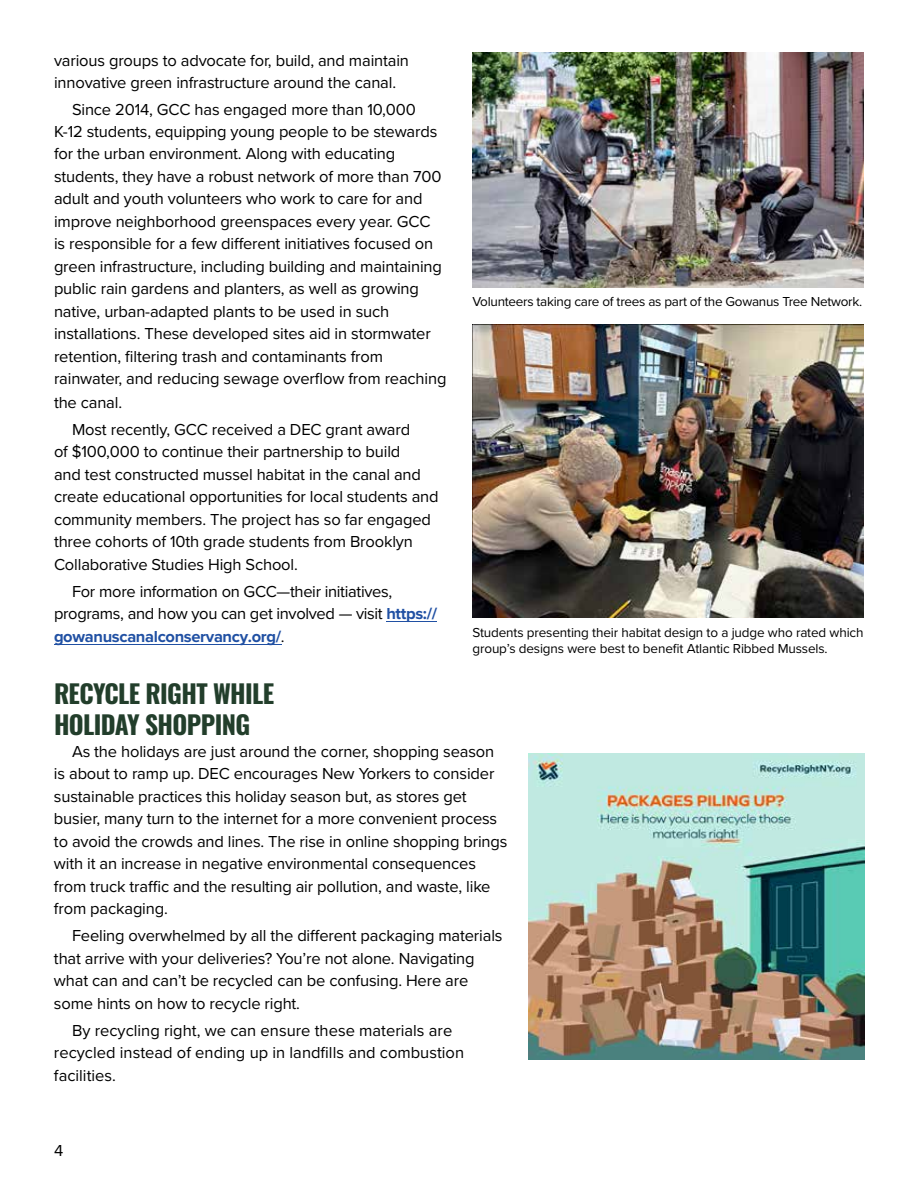
<style>
.page{position:relative;width:918px;height:1188px;background:#fff}
.page>*{position:absolute;margin:0;border:0;box-sizing:border-box;transform-origin:0 0}
.t1{font:700 25.5px/30.6px "Oswald";letter-spacing:-.025em;color:#223e2b}
.t2{font:16.5px/22.5px "Proxima Nova";letter-spacing:-.01em;color:#000}
.t3{font:13.5px/16.2px "Proxima Nova";letter-spacing:-.01em;color:#000}
.s1{font-weight:700;color:#2050a3}
</style>
<div class="page">
<hr style="left:386px;top:621px;width:51px;height:1px;background:#2050a3">
<hr style="left:54px;top:644px;width:227px;height:1px;background:#2050a3">
<img style="left:472px;top:52px;width:392px;height:236px">
<img style="left:472px;top:324px;width:392px;height:293px">
<img style="left:528px;top:753px;width:336px;height:307px">
<p class="t2" style="left:54px;top:48px;width:357px">various groups to advocate for, build, and maintain innovative green infrastructure around the canal.</p>
<p class="t2" style="left:54px;top:98px;width:394px;text-indent:18px">Since 2014, GCC has engaged more than 10,000<br>K-12 students, equipping young people to be stewards for the urban environment. Along with educating students, they have a robust network of more than 700 adult and youth volunteers who work to care for and improve neighborhood greenspaces every year. GCC<br>is responsible for a few diferent initiatives focused on green infrastructure, including building and maintaining public rain gardens and planters, as well as growing native, urban-adapted plants to be used in such installations. These developed sites aid in stormwater retention, fltering trash and contaminants from rainwater, and reducing sewage overfow from reaching the canal.</p>
<p class="t2" style="left:54px;top:417px;width:386px;text-indent:18px">Most recently, GCC received a DEC grant award<br>of $100,000 to continue their partnership to build<br>and test constructed mussel habitat in the canal and create educational opportunities for local students and community members. The project has so far engaged three cohorts of 10th grade students from Brooklyn Collaborative Studies High School.</p>
<p class="t2" style="left:54px;top:579px;width:385px;text-indent:18px">For more information on GCC—their initiatives, programs, and how you can get involved — visit <span class="s1">https:// gowanuscanalconservancy.org/</span>.</p>
<h2 class="t1" style="left:54px;top:680px;width:222px">RECYCLE RIGHT WHILE<br>HOLIDAY SHOPPING</h2>
<p class="t2" style="left:54px;top:739px;width:455px;text-indent:18px">As the holidays are just around the corner, shopping season is about to ramp up. DEC encourages New Yorkers to consider sustainable practices this holiday season but, as stores get busier, many turn to the internet for a more convenient process to avoid the crowds and lines. The rise in online shopping brings with it an increase in negative environmental consequences from truck trafc and the resulting air pollution, and waste, like from packaging.</p>
<p class="t2" style="left:54px;top:924px;width:450px;text-indent:18px">Feeling overwhelmed by all the diferent packaging materials that arrive with your deliveries? You’re not alone. Navigating what can and can’t be recycled can be confusing. Here are some hints on how to recycle right.</p>
<p class="t2" style="left:54px;top:1018px;width:412px;text-indent:18px">By recycling right, we can ensure these materials are recycled instead of ending up in landflls and combustion facilities.</p>
<p class="t3" style="left:472px;top:293px;width:391px">Volunteers taking care of trees as part of the Gowanus Tree Network.</p>
<p class="t3" style="left:472px;top:624px;width:393px">Students presenting their habitat design to a judge who rated which group’s designs were best to beneft Atlantic Ribbed Mussels.</p>
<p class="t2" style="left:54px;top:1139px;width:11px">4</p>
</div>
